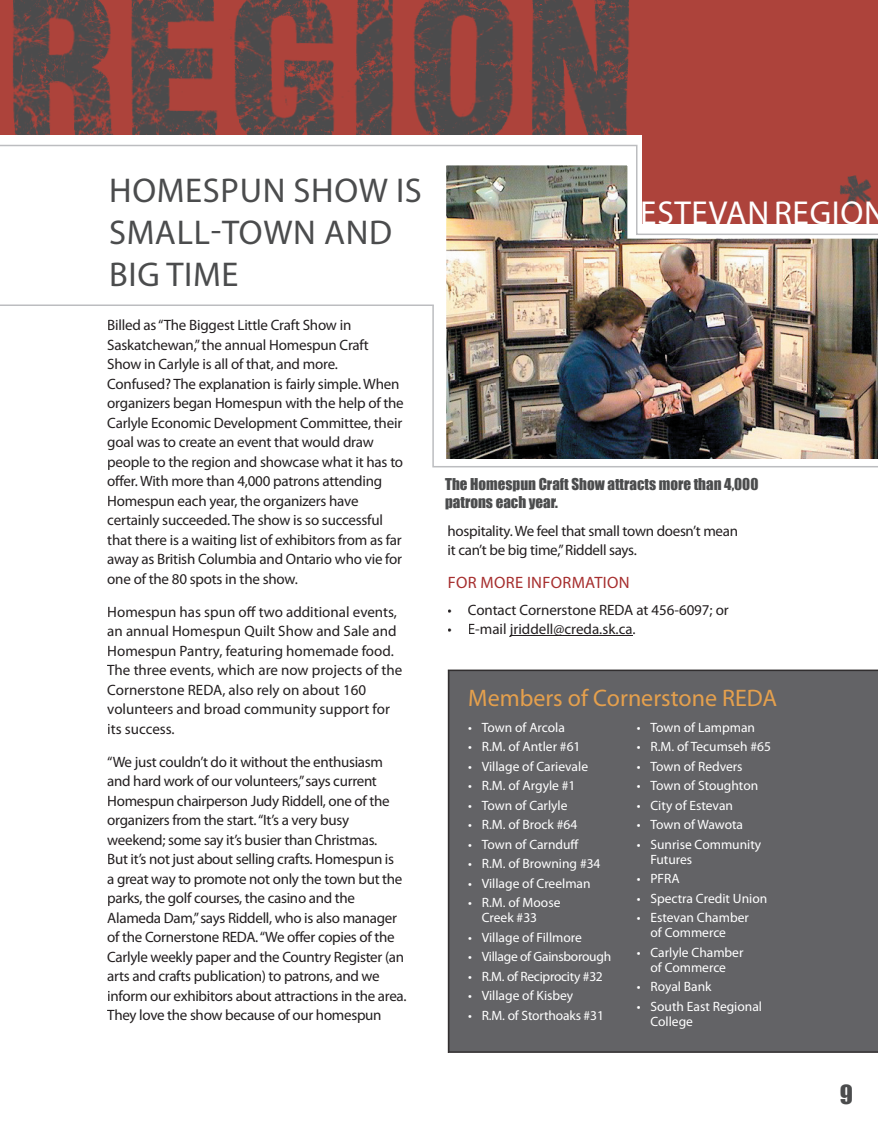
<style>
.page{position:relative;width:878px;height:1134px;background:#fff}
.page>*{position:absolute;margin:0;border:0;box-sizing:border-box;transform-origin:0 0}
.t1{font:34.5px/42px "Myriad Pro";letter-spacing:.02em;color:#4b4c4d}
.t2{font:33.3px "Myriad Pro";letter-spacing:.02em;color:#fff}
.t3{font:24.3px "Impact";color:#4b4c4d}
.t4{font:24px "Myriad Pro";color:#e5a04d}
.t5{font:16.5px "Myriad Pro";letter-spacing:.02em;color:#a62e2e}
.t6{font:15px/19.5px "Myriad Pro";letter-spacing:-.015em;color:#231f20}
.t7{font:15px/18px "Impact";color:#4b4c4d}
.t8{font:13.5px/19.5px "Myriad Pro";color:#fff}
</style>
<div class="page">
<svg style="left:0;top:145px;width:638px;height:17px"></svg>
<svg style="left:0;top:304px;width:878px;height:164px"></svg>
<div style="left:448px;top:670px;width:430px;height:382px;background:#636366"></div>
<div style="left:642px;top:134px;width:236px;height:90px;background:#ad433b"></div>
<div style="left:0;top:0;width:878px;height:135px;background:#ad433b"></div>
<img style="left:12px;top:0;width:618px;height:135px">
<hr style="left:510px;top:635px;width:121px;height:1px;background:#231f20">
<img style="left:443px;top:162px;width:435px;height:300px">
<h1 class="t1" style="left:109px;top:170px;width:314px">HOMESPUN SHOW IS<br>SMALL-TOWN AND<br>BIG TIME</h1>
<p class="t6" style="left:107px;top:316px;width:298px">Billed as “The Biggest Little Craft Show in Saskatchewan,” the annual Homespun Craft Show in Carlyle is all of that, and more.<br>Confused? The explanation is fairly simple. When organizers began Homespun with the help of the Carlyle Economic Development Committee, their goal was to create an event that would draw people to the region and showcase what it has to offer. With more than 4,000 patrons attending Homespun each year, the organizers have certainly succeeded. The show is so successful that there is a waiting list of exhibitors from as far away as British Columbia and Ontario who vie for one of the 80 spots in the show.</p>
<p class="t6" style="left:107px;top:602px;width:296px">Homespun has spun off two additional events, an annual Homespun Quilt Show and Sale and Homespun Pantry, featuring homemade food.<br>The three events, which are now projects of the Cornerstone REDA, also rely on about 160 volunteers and broad community support for its success.</p>
<p class="t6" style="left:107px;top:752px;width:301px">“We just couldn’t do it without the enthusiasm and hard work of our volunteers,” says current Homespun chairperson Judy Riddell, one of the organizers from the start. “It’s a very busy weekend; some say it’s busier than Christmas.<br>But it’s not just about selling crafts. Homespun is<br>a great way to promote not only the town but the parks, the golf courses, the casino and the Alameda Dam,” says Riddell, who is also manager of the Cornerstone REDA. “We offer copies of the Carlyle weekly paper and the Country Register (an arts and crafts publication) to patrons, and we inform our exhibitors about attractions in the area.<br>They love the show because of our homespun</p>
<h2 class="t2" style="left:640px;top:195px;width:247px">ESTEVAN REGION</h2>
<p class="t7" style="left:445px;top:474px;width:315px">The Homespun Craft Show attracts more than 4,000 patrons each year.</p>
<p class="t6" style="left:447px;top:521px;width:292px">hospitality. We feel that small town doesn’t mean it can’t be big time,” Riddell says.</p>
<p class="t5" style="left:448px;top:574px;width:183px">FOR MORE INFORMATION</p>
<p class="t6" style="left:468px;top:600px;width:262px">Contact Cornerstone REDA at 456-6097; or<br>E-mail jriddell@creda.sk.ca.</p>
<p class="t6" style="left:447px;top:600px;width:6px">• •</p>
<h3 class="t4" style="left:468px;top:684px;width:310px">Members of Cornerstone REDA</h3>
<p class="t8" style="left:468px;top:718px;width:5px;text-align:justify">• • • • • • • • • •</p>
<p class="t8" style="left:468px;top:928px;width:5px;text-align:justify">• • • • •</p>
<p class="t8" style="left:482px;top:718px;width:120px">Town of Arcola<br>R.M. of Antler #61<br>Village of Carievale<br>R.M. of Argyle #1<br>Town of Carlyle<br>R.M. of Brock #64<br>Town of Carnduff<br>R.M. of Browning #34<br>Village of Creelman<br>R.M. of Moose</p>
<p class="t8" style="left:482px;top:908px;width:131px">Creek #33<br>Village of Fillmore<br>Village of Gainsborough<br>R.M. of Reciprocity #32<br>Village of Kisbey<br>R.M. of Storthoaks #31</p>
<p class="t8" style="left:637px;top:718px;width:5px;text-align:justify">• • • • • • •</p>
<p class="t8" style="left:637px;top:869px;width:5px;text-align:justify">• • •</p>
<p class="t8" style="left:637px;top:943px;width:5px">•</p>
<p class="t8" style="left:637px;top:977px;width:5px">• •</p>
<p class="t8" style="left:650px;top:718px;width:122px">Town of Lampman<br>R.M. of Tecumseh #65<br>Town of Redvers<br>Town of Stoughton<br>City of Estevan<br>Town of Wawota<br>Sunrise Community</p>
<p class="t8" style="left:650px;top:850px;width:118px">Futures<br>PFRA<br>Spectra Credit Union<br>Estevan Chamber</p>
<p class="t8" style="left:650px;top:923px;width:95px">of Commerce<br>Carlyle Chamber</p>
<p class="t8" style="left:650px;top:958px;width:113px">of Commerce<br>Royal Bank<br>South East Regional</p>
<p class="t8" style="left:650px;top:1012px;width:44px">College</p>
<h3 class="t3" style="left:839px;top:1075px;width:15px">9</h3>
</div>
